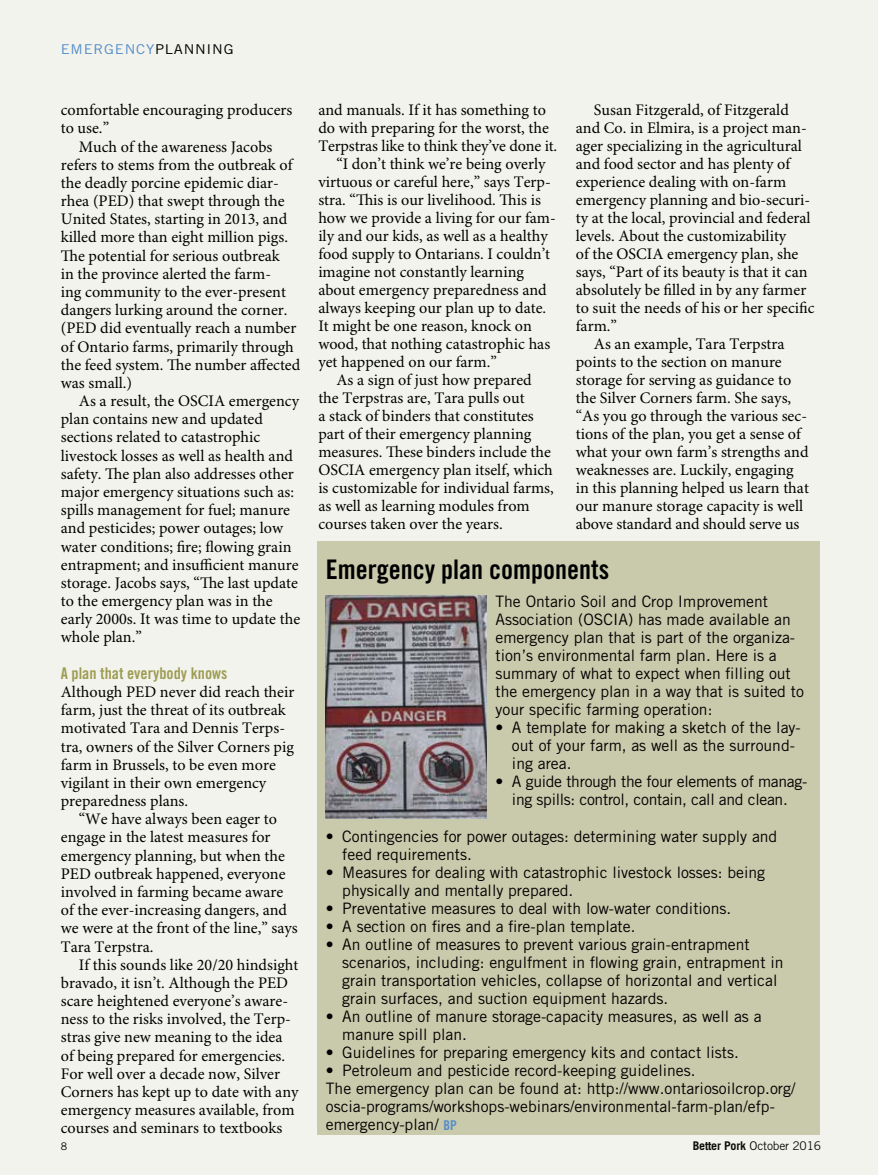
<style>
.page{position:relative;width:878px;height:1175px;background:#fff}
.page>*{position:absolute;margin:0;border:0;box-sizing:border-box;transform-origin:0 0}
.t1{font:27px "Trade Gothic Bold Cond Twenty";color:#000}
.t2{font:16.2px/18.1px "Minion Pro";color:#000}
.t3{font:16.2px "Trade Gothic Bold Cond Twenty";color:#9d9c53}
.t4{font:15.75px/18px "Trade Gothic";color:#000}
.t5{font:15.75px/18px "Trade Gothic";letter-spacing:-.02em;color:#000;text-align:center}
.t6{font:13.5px "Trade Gothic";letter-spacing:.05em;color:#558ecb;scale:1.1 1}
.t7{font:12px "Trade Gothic";letter-spacing:-.015em;color:#000}
.t8{font:10.5px "Trade Gothic";color:#000}
.s1{color:#000}
.s2{font-family:"Trade Gothic Bold Cond Twenty";font-size:13.5px;color:#558ecb}
.s3{font-weight:700}
</style>
<div class="page">
<div style="left:0;top:0;width:878px;height:1174px;background:#f3f3ed"></div>
<div style="left:317px;top:541px;width:502px;height:593px;background:#c9c9ab"></div>
<img style="left:326px;top:595px;width:161px;height:223px">
<p class="t6" style="left:61px;top:41px;width:159px">EMERGENCY<span class="s1">PLANNING</span></p>
<p class="t2" style="left:61px;top:102px;width:233px">comfortable encouraging producers to use.”</p>
<p class="t2" style="left:61px;top:138px;width:241px;text-indent:18px">Much of the awareness Jacobs refers to stems from the outbreak of the deadly porcine epidemic diar&shy;rhea (PED) that swept through the<br>United States, starting in 2013, and killed more than eight million pigs.<br>The potential for serious outbreak<br>in the province alerted the farm-<br>ing community to the ever-present dangers lurking around the corner. (PED did eventually reach a number of Ontario farms, primarily through the feed system. The number affected was small.)</p>
<p class="t2" style="left:61px;top:392px;width:241px;text-indent:18px">As a result, the OSCIA emergency plan contains new and updated sections related to catastrophic livestock losses as well as health and safety. The plan also addresses other major emergency situations such as: spills management for fuel; manure and pesticides; power outages; low water conditions; fire; flowing grain entrapment; and insufficient manure storage. Jacobs says, “The last update to the emergency plan was in the early 2000s. It was time to update the whole plan.”</p>
<p class="t3" style="left:61px;top:663px;width:168px">A plan that everybody knows</p>
<p class="t2" style="left:61px;top:683px;width:235px">Although PED never did reach their farm, just the threat of its outbreak motivated Tara and Dennis Terps&shy;tra, owners of the Silver Corners pig farm in Brussels, to be even more vigilant in their own emergency preparedness plans.</p>
<p class="t2" style="left:61px;top:810px;width:238px;text-indent:18px">“We have always been eager to engage in the latest measures for emergency planning, but when the<br>PED outbreak happened, everyone involved in farming became aware of the ever-increasing dangers, and we were at the front of the line,” says<br>Tara Terpstra.</p>
<p class="t2" style="left:61px;top:956px;width:239px;text-indent:18px">If this sounds like 20/20 hindsight bravado, it isn’t. Although the PED scare heightened everyone’s aware&shy;ness to the risks involved, the Terp&shy;stras give new meaning to the idea of being prepared for emergencies.<br>For well over a decade now, Silver Corners has kept up to date with any emergency measures available, from courses and seminars to textbooks</p>
<p class="t2" style="left:318px;top:101px;width:229px">and manuals. If it has something to</p>
<p class="t2" style="left:318px;top:119px;width:232px">do with preparing for the worst, the</p>
<p class="t2" style="left:318px;top:137px;width:240px">Terpstras like to think they’ve done it.</p>
<p class="t2" style="left:336px;top:155px;width:211px">“I don’t think we’re being overly</p>
<p class="t2" style="left:318px;top:173px;width:234px">virtuous or careful here,” says Terp-</p>
<p class="t2" style="left:318px;top:191px;width:224px">stra. “This is our livelihood. This is</p>
<p class="t2" style="left:318px;top:209px;width:239px">how we provide a living for our fam-</p>
<p class="t2" style="left:318px;top:227px;width:231px">ily and our kids, as well as a healthy</p>
<p class="t2" style="left:318px;top:245px;width:233px">food supply to Ontarians. I couldn’t</p>
<p class="t2" style="left:318px;top:263px;width:207px">imagine not constantly learning</p>
<p class="t2" style="left:318px;top:281px;width:230px">about emergency preparedness and</p>
<p class="t2" style="left:318px;top:299px;width:229px">always keeping our plan up to date.</p>
<p class="t2" style="left:318px;top:317px;width:215px">It might be one reason, knock on</p>
<p class="t2" style="left:318px;top:335px;width:233px">wood, that nothing catastrophic has</p>
<p class="t2" style="left:318px;top:353px;width:180px">yet happened on our farm.”</p>
<p class="t2" style="left:336px;top:371px;width:197px">As a sign of just how prepared</p>
<p class="t2" style="left:318px;top:389px;width:208px">the Terpstras are, Tara pulls out</p>
<p class="t2" style="left:318px;top:407px;width:217px">a stack of binders that constitutes</p>
<p class="t2" style="left:318px;top:425px;width:215px">part of their emergency planning</p>
<p class="t2" style="left:318px;top:443px;width:234px">measures. These binders include the</p>
<p class="t2" style="left:318px;top:461px;width:236px">OSCIA emergency plan itself, which</p>
<p class="t2" style="left:318px;top:479px;width:237px">is customizable for individual farms,</p>
<p class="t2" style="left:318px;top:497px;width:213px">as well as learning modules from</p>
<p class="t2" style="left:318px;top:515px;width:186px">courses taken over the years.</p>
<p class="t2" style="left:594px;top:101px;width:196px">Susan Fitzgerald, of Fitzgerald</p>
<p class="t2" style="left:575px;top:119px;width:232px">and Co. in Elmira, is a project man-</p>
<p class="t2" style="left:575px;top:137px;width:227px">ager specializing in the agricultural</p>
<p class="t2" style="left:575px;top:155px;width:216px">and food sector and has plenty of</p>
<p class="t2" style="left:575px;top:173px;width:212px">experience dealing with on-farm</p>
<p class="t2" style="left:575px;top:191px;width:236px">emergency planning and bio-securi-</p>
<p class="t2" style="left:575px;top:209px;width:236px">ty at the local, provincial and federal</p>
<p class="t2" style="left:575px;top:227px;width:212px">levels. About the customizability</p>
<p class="t2" style="left:575px;top:245px;width:224px">of the OSCIA emergency plan, she</p>
<p class="t2" style="left:575px;top:263px;width:233px">says, “Part of its beauty is that it can</p>
<p class="t2" style="left:575px;top:281px;width:232px">absolutely be filled in by any farmer</p>
<p class="t2" style="left:575px;top:299px;width:240px">to suit the needs of his or her specific</p>
<p class="t2" style="left:575px;top:317px;width:43px">farm.”</p>
<p class="t2" style="left:594px;top:335px;width:192px">As an example, Tara Terpstra</p>
<p class="t2" style="left:575px;top:353px;width:207px">points to the section on manure</p>
<p class="t2" style="left:575px;top:371px;width:217px">storage for serving as guidance to</p>
<p class="t2" style="left:575px;top:389px;width:217px">the Silver Corners farm. She says,</p>
<p class="t2" style="left:575px;top:407px;width:233px">“As you go through the various sec-</p>
<p class="t2" style="left:575px;top:425px;width:226px">tions of the plan, you get a sense of</p>
<p class="t2" style="left:575px;top:443px;width:234px">what your own farm’s strengths and</p>
<p class="t2" style="left:575px;top:461px;width:219px">weaknesses are. Luckily, engaging</p>
<p class="t2" style="left:575px;top:479px;width:234px">in this planning helped us learn that</p>
<p class="t2" style="left:575px;top:497px;width:229px">our manure storage capacity is well</p>
<p class="t2" style="left:575px;top:515px;width:225px">above standard and should serve us</p>
<h1 class="t1" style="left:326px;top:553px;width:285px">Emergency plan components</h1>
<p class="t4" style="left:495px;top:592px;width:310px">The Ontario Soil and Crop Improvement Association (OSCIA) has made available an emergency plan that is part of the organiza&shy;tion’s environmental farm plan. Here is a summary of what to expect when filling out the emergency plan in a way that is suited to your specific farming operation:</p>
<p class="t4" style="left:512px;top:718px;width:290px;text-indent:-17px">• A template for making a sketch of the lay&shy;out of your farm, as well as the surround&shy;ing area.</p>
<p class="t5" style="left:495px;top:772px;width:313px">• A guide through the four elements of manag&shy;ing spills: control, contain, call and clean.</p>
<p class="t4" style="left:342px;top:827px;width:436px;text-indent:-17px">• Contingencies for power outages: determining water supply and feed requirements.</p>
<p class="t4" style="left:342px;top:863px;width:424px;text-indent:-17px">• Measures for dealing with catastrophic livestock losses: being physically and mentally prepared.</p>
<p class="t4" style="left:326px;top:899px;width:407px">• Preventative measures to deal with low-water conditions.</p>
<p class="t4" style="left:326px;top:917px;width:311px">• A section on fires and a fire-plan template.</p>
<p class="t4" style="left:342px;top:935px;width:442px;text-indent:-17px">• An outline of measures to prevent various grain-entrapment scenarios, including: engulfment in flowing grain, entrapment in grain transportation vehicles, collapse of horizontal and vertical grain surfaces, and suction equipment hazards.</p>
<p class="t4" style="left:342px;top:1007px;width:421px;text-indent:-17px">• An outline of manure storage-capacity measures, as well as a manure spill plan.</p>
<p class="t4" style="left:326px;top:1043px;width:414px">• Guidelines for preparing emergency kits and contact lists.</p>
<p class="t4" style="left:326px;top:1061px;width:471px">• Petroleum and pesticide record-keeping guidelines.<br>The emergency plan can be found at: http://www.ontariosoilcrop.org/ oscia-programs/workshops-webinars/environmental-farm-plan/efp&shy;emergency-plan/ <span class="s2">BP</span></p>
<p class="t8" style="left:61px;top:1139px;width:8px">8</p>
<p class="t7" style="left:692px;top:1138px;width:130px"><span class="s3">Better Pork</span> October 2016</p>
</div>
